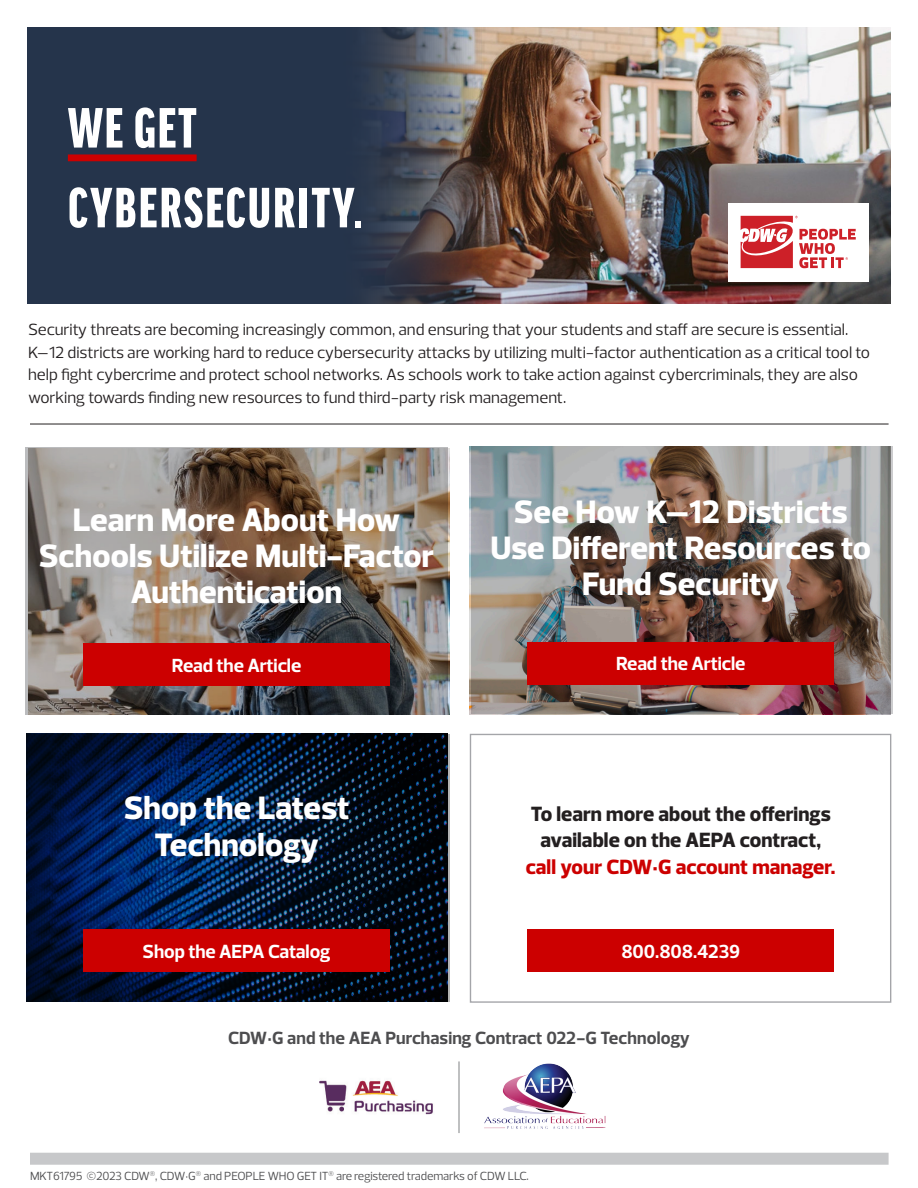
<style>
.page{position:relative;width:918px;height:1188px;background:#fff}
.page>*{position:absolute;margin:0;border:0;box-sizing:border-box;transform-origin:0 0}
.t1{font:900 extra-condensed 60.3px/79.8px "Good Headline Pro";letter-spacing:.04em;color:#fff}
.t2{font:700 expanded 33px/36px "Prelo";letter-spacing:.005em;color:#fff;text-align:center}
.t3{font:700 expanded 21px/26.5px "Prelo";letter-spacing:.005em;color:#231f20;text-align:center}
.t4{font:700 expanded 21px "Prelo";letter-spacing:.005em;color:#c00}
.t5{font:700 19.35px "Prelo";letter-spacing:-.015em;color:#fff}
.t6{font:700 18px "Prelo";color:#4d4d4f}
.t7{font:16.5px/22.5px "Prelo";letter-spacing:-.005em;color:#231f20}
.t8{font:12px "Prelo";letter-spacing:-.02em;color:#4d4d4f}
</style>
<div class="page">
<img style="left:481px;top:27px;width:410px;height:276px">
<svg style="left:27px;top:27px;width:454px;height:277px;background:#303b4e"></svg>
<div style="left:68px;top:154px;width:129px;height:7px;background:#c00"></div>
<hr style="left:30px;top:424px;width:859px;height:1px;background:#231f20">
<div style="left:30px;top:1153px;width:859px;height:12px;background:#c7c8ca"></div>
<div style="left:728px;top:203px;width:140px;height:78px;background:#fff"></div>
<svg style="left:741px;top:216px;width:115px;height:52px"></svg>
<svg style="left:26px;top:734px;width:423px;height:267px;background:#041838"></svg>
<hr style="left:459px;top:1061px;width:1px;height:72px;background:#808285">
<div style="left:470px;top:734px;width:421px;height:269px;border:1px solid #a4a5a9"></div>
<div style="left:527px;top:930px;width:307px;height:42px;background:#c00"></div>
<img style="left:484px;top:1063px;width:122px;height:66px">
<div style="left:83px;top:929px;width:307px;height:42px;background:#c00"></div>
<img style="left:25px;top:447px;width:422px;height:268px">
<img style="left:471px;top:447px;width:421px;height:267px">
<div style="left:83px;top:643px;width:307px;height:43px;background:#c00"></div>
<div style="left:527px;top:642px;width:307px;height:42px;background:#c00"></div>
<img style="left:319px;top:1080px;width:114px;height:35px">
<h1 class="t1" style="left:68px;top:88px;width:296px">WE GET<br>CYBERSECURITY.</h1>
<p class="t7" style="left:28px;top:318px;width:843px">Security threats are becoming increasingly common, and ensuring that your students and staff are secure is essential.<br>K–12 districts are working hard to reduce cybersecurity attacks by utilizing multi-factor authentication as a critical tool to help fight cybercrime and protect school networks. As schools work to take action against cybercriminals, they are also working towards finding new resources to fund third-party risk management.</p>
<h2 class="t2" style="left:39px;top:503px;width:397px">Learn More About How<br>Schools Utilize Multi-Factor<br>Authentication</h2>
<p class="t5" style="left:172px;top:653px;width:131px">Read the Article</p>
<h2 class="t2" style="left:124px;top:789px;width:227px;line-height:37.5px">Shop the Latest<br>Technology</h2>
<p class="t5" style="left:143px;top:939px;width:190px">Shop the AEPA Catalog</p>
<h2 class="t2" style="left:491px;top:494px;width:382px">See How K–12 Districts<br>Use Different Resources to<br>Fund Security</h2>
<p class="t5" style="left:616px;top:652px;width:131px">Read the Article</p>
<p class="t3" style="left:531px;top:800px;width:302px">To learn more about the offerings available on the AEPA contract,</p>
<p class="t4" style="left:526px;top:854px;width:311px">call your CDW•G account manager.</p>
<p class="t5" style="left:621px;top:940px;width:120px">800.808.4239</p>
<p class="t6" style="left:228px;top:1026px;width:463px">CDW•G and the AEA Purchasing Contract 022-G Technology</p>
<p class="t8" style="left:30px;top:1168px;width:500px">MKT61795 ©2023 CDW<sup>®</sup>, CDW•G<sup>®</sup> and PEOPLE WHO GET IT<sup>®</sup> are registered trademarks of CDW LLC.</p>
</div>
